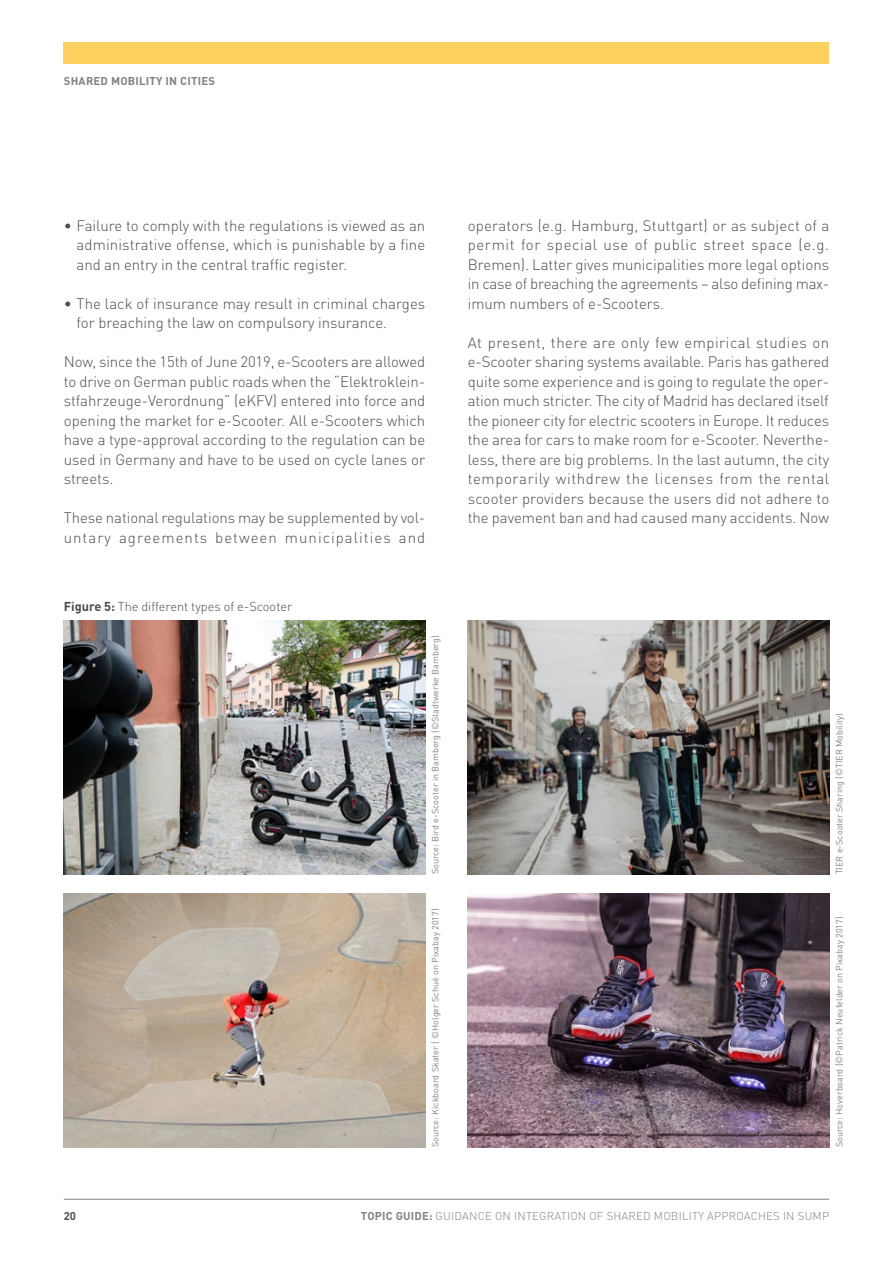
<style>
.page{position:relative;width:893px;height:1263px;background:#fff}
.page>*{position:absolute;margin:0;border:0;box-sizing:border-box;transform-origin:0 0}
.Copy_Light_10pt_ZAB{font:300 15px/19.5px "DIN Pro";color:#4b4c4d;text-align:justify}
.Figure{font:300 12.75px "DIN Pro";color:#4b4c4d}
.t1{font:300 11.25px "DIN Pro";letter-spacing:.02em;color:#808285}
.t2{font:700 11.25px "DIN Pro";color:#808285}
.t3{font:700 11.25px "DIN Pro";color:#4b4c4d}
.Photo_Credits_Regula{font:9px "DIN Pro";color:#808285}
.s1{font-weight:700}
</style>
<div class="page">
<hr style="left:64px;top:1199px;width:765px;height:1px;background:#808285">
<div style="left:64px;top:43px;width:765px;height:21px;background:#fed060"></div>
<img style="left:64px;top:894px;width:361px;height:253px">
<img style="left:468px;top:894px;width:361px;height:253px">
<img style="left:64px;top:621px;width:361px;height:253px">
<img style="left:468px;top:621px;width:361px;height:253px">
<p class="t2" style="left:64px;top:72px;width:16px">SHARED</p>
<p class="t2" style="left:111px;top:72px;width:17px">MOBILITY</p>
<p class="t2" style="left:166px;top:72px;width:29px">IN CITIES</p>
<p class="Copy_Light_10pt_ZAB" style="left:77px;top:214px;width:350px;text-indent:-13px">• Failure to comply with the regulations is viewed as an administrative offense, which is punishable by a fine and an entry in the central traffic register.</p>
<p class="Copy_Light_10pt_ZAB" style="left:77px;top:292px;width:350px;text-indent:-13px">• The lack of insurance may result in criminal charges for breaching the law on compulsory insurance.</p>
<p class="Copy_Light_10pt_ZAB" style="left:64px;top:351px;width:363px">Now, since the 15th of June 2019, e-Scooters are allowed to drive on German public roads when the “Elektroklein&shy;stfahrzeuge-Verordnung” (eKFV) entered into force and opening the market for e-Scooter. All e-Scooters which have a type-approval according to the regulation can be used in Germany and have to be used on cycle lanes or streets.</p>
<p class="Copy_Light_10pt_ZAB" style="left:64px;top:507px;width:363px">These national regulations may be supplemented by vol&shy;untary agreements between municipalities and</p>
<p class="Figure" style="left:64px;top:597px;width:230px"><span class="s1">FIGURE 5:</span> The different types of e-Scooter</p>
<p class="Photo_Credits_Regula" style="left:428px;top:874px;width:240px;rotate:-90deg">Source: Bird e-Scooter in Bamberg (©Stadtwerke Bamberg)</p>
<p class="Copy_Light_10pt_ZAB" style="left:468px;top:214px;width:363px">operators (e.g. Hamburg, Stuttgart) or as subject of a permit for special use of public street space (e.g.<br>Bremen). Latter gives municipalities more legal options in case of breaching the agreements – also defining max&shy;imum numbers of e-Scooters.</p>
<p class="Copy_Light_10pt_ZAB" style="left:468px;top:331px;width:363px">At present, there are only few empirical studies on e-Scooter sharing systems available. Paris has gathered quite some experience and is going to regulate the oper&shy;ation much stricter. The city of Madrid has declared itself the pioneer city for electric scooters in Europe. It reduces the area for cars to make room for e-Scooter. Neverthe&shy;less, there are big problems. In the last autumn, the city temporarily withdrew the licenses from the rental scooter providers because the users did not adhere to the pavement ban and had caused many accidents. Now</p>
<p class="Photo_Credits_Regula" style="left:832px;top:874px;width:163px;rotate:-90deg">TIER e-Scooter Sharing (©TIER Mobility)</p>
<p class="Photo_Credits_Regula" style="left:428px;top:1147px;width:240px;rotate:-90deg">Source: Kickboard Skater ( ©Holger Schué on Pixabay 2017)</p>
<p class="Photo_Credits_Regula" style="left:832px;top:1147px;width:232px;rotate:-90deg">Source: Hoverboard (©Patrick Neufelder on Pixabay 2017)</p>
<p class="t3" style="left:64px;top:1207px;width:14px">20</p>
<p class="t1" style="left:361px;top:1208px;width:470px"><span class="s1">TOPIC GUIDE:</span> GUIDANCE ON INTEGRATION OF SHARED MOBILITY APPROACHES IN SUMP</p>
</div>
